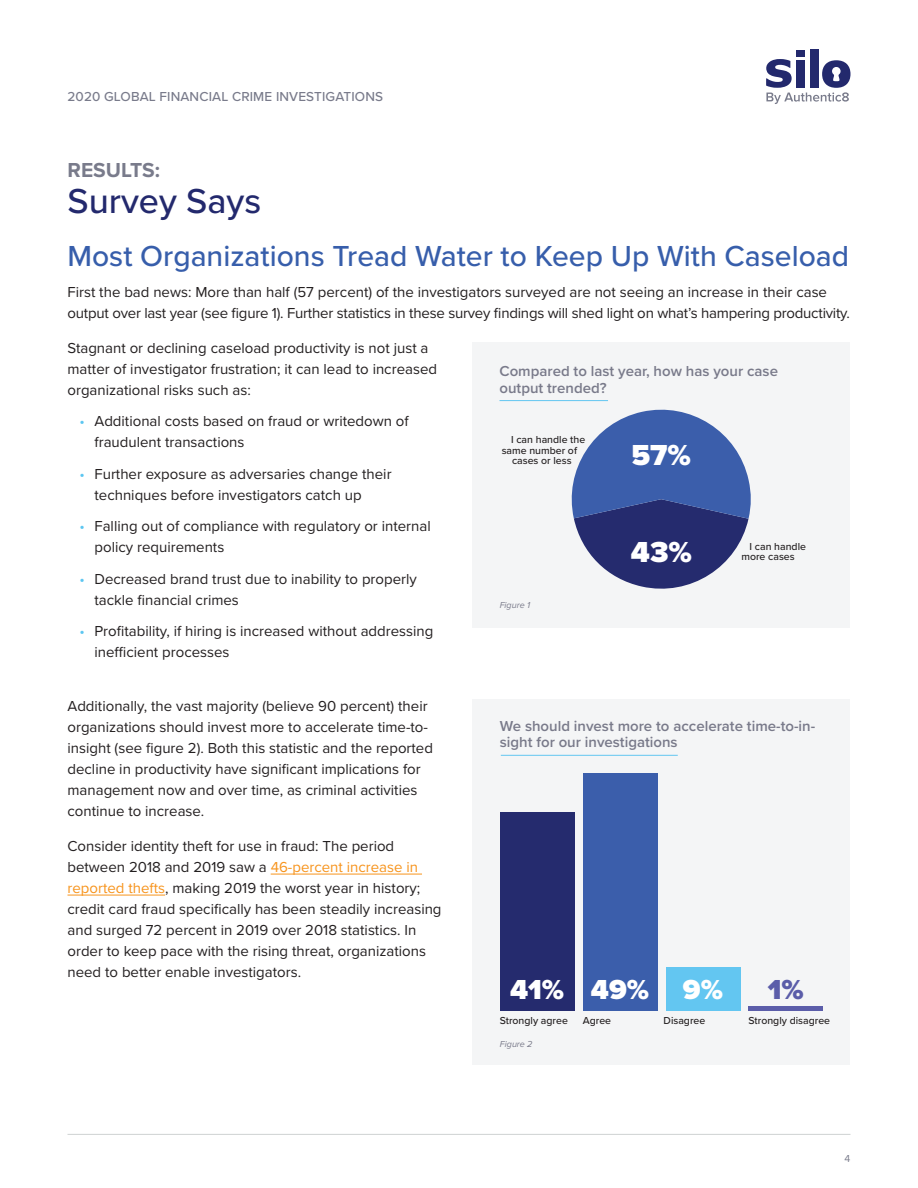
<style>
.page{position:relative;width:918px;height:1188px;background:#fff}
.page>*{position:absolute;margin:0;border:0;box-sizing:border-box;transform-origin:0 0}
.t1{font:500 36px "Proxima Nova";color:#23296d}
.t2{font:500 30px "Proxima Nova";color:#375eab}
.t3{font:900 30px "Proxima Nova";color:#fff}
.t4{font:900 28.5px "Proxima Nova";color:#fff}
.t5{font:900 28.5px "Proxima Nova";color:#5b5da9}
.t6{font:700 21px "Proxima Nova";color:#797b8b}
.p{font:15px/21px "Proxima Nova";color:#231f20}
.t7{font:600 15px/16.5px "Proxima Nova";color:#797a8a}
.t8{font:500 13.5px "Proxima Nova";letter-spacing:.01em;color:#797b8b}
.t9{font:500 10.5px/10.5px "Proxima Nova";color:#231f20}
.t10{font:10.5px "Proxima Nova";color:#797b8b}
.t11{font:italic 9px "Proxima Nova";color:#797a8a}
.s1{color:#5cc6f1}
.s2{color:#f7941d}
</style>
<div class="page">
<div style="left:796px;top:50px;width:9px;height:6px;background:#23296d"></div>
<div style="left:810px;top:50px;width:9px;height:38px;background:#23296d"></div>
<svg style="left:766px;top:59px;width:84px;height:45px"></svg>
<hr style="left:68px;top:1134px;width:782px;height:1px;background:#cfd2d2">
<div style="left:472px;top:343px;width:378px;height:285px;background:#f4f5f6"></div>
<svg style="left:563px;top:401px;width:188px;height:188px"></svg>
<hr style="left:500px;top:400px;width:108px;height:1px;background:#63c6f1">
<div style="left:472px;top:699px;width:378px;height:365px;background:#f4f5f6"></div>
<div style="left:749px;top:1006px;width:74px;height:5px;background:#5b5da9"></div>
<div style="left:666px;top:967px;width:74px;height:44px;background:#63c6f1"></div>
<div style="left:583px;top:773px;width:74px;height:238px;background:#3b5eab"></div>
<div style="left:500px;top:812px;width:75px;height:199px;background:#252b6e"></div>
<hr style="left:501px;top:755px;width:177px;height:1px;background:#63c6f1">
<hr style="left:271px;top:874px;width:151px;height:1px;background:#f7941d">
<hr style="left:68px;top:895px;width:97px;height:1px;background:#f7941d">
<p class="t8" style="left:68px;top:87px;width:317px">2020 GLOBAL FINANCIAL CRIME INVESTIGATIONS</p>
<h2 class="t6" style="left:68px;top:154px;width:94px">RESULTS:</h2>
<h2 class="t1" style="left:68px;top:174px;width:195px">Survey Says</h2>
<h3 class="t2" style="left:68px;top:234px;width:783px">Most Organizations Tread Water to Keep Up With Caseload</h3>
<p class="p" style="left:68px;top:281px;width:784px">First the bad news: More than half (57 percent) of the investigators surveyed are not seeing an increase in their case output over last year (see figure 1). Further statistics in these survey findings will shed light on what’s hampering productivity.</p>
<p class="p" style="left:68px;top:336px;width:371px">Stagnant or declining caseload productivity is not just a matter of investigator frustration; it can lead to increased organizational risks such as:</p>
<p class="p" style="left:94px;top:410px;width:316px;text-indent:-15px"><span class="s1">•</span> Additional costs based on fraud or writedown of fraudulent transactions</p>
<p class="p" style="left:94px;top:462px;width:299px;text-indent:-15px"><span class="s1">•</span> Further exposure as adversaries change their techniques before investigators catch up</p>
<p class="p" style="left:94px;top:515px;width:338px;text-indent:-15px"><span class="s1">•</span> Falling out of compliance with regulatory or internal policy requirements</p>
<p class="p" style="left:94px;top:568px;width:324px;text-indent:-15px"><span class="s1">•</span> Decreased brand trust due to inability to properly tackle financial crimes</p>
<p class="p" style="left:94px;top:620px;width:340px;text-indent:-15px"><span class="s1">•</span> Profitability, if hiring is increased without addressing inefficient processes</p>
<p class="t7" style="left:499px;top:362px;width:280px">Compared to last year, how has your case output trended?</p>
<p class="t9" style="left:511px;top:434px;width:76px">I can handle the</p>
<p class="t9" style="left:502px;top:444px;width:77px">same number of</p>
<p class="t9" style="left:512px;top:455px;width:61px">cases or less</p>
<p class="t3" style="left:631px;top:433px;width:61px">57%</p>
<p class="t3" style="left:631px;top:530px;width:63px">43%</p>
<p class="t9" style="left:741px;top:540px;width:66px;text-indent:8px">I can handle more cases</p>
<p class="t11" style="left:500px;top:599px;width:32px">Figure 1</p>
<p class="p" style="left:68px;top:695px;width:367px">Additionally, the vast majority (believe 90 percent) their organizations should invest more to accelerate time-to&shy;insight (see figure 2). Both this statistic and the reported decline in productivity have significant implications for management now and over time, as criminal activities continue to increase.</p>
<p class="p" style="left:68px;top:835px;width:376px">Consider identity theft for use in fraud: The period between 2018 and 2019 saw a <span class="s2">46-percent increase in reported thefts</span>, making 2019 the worst year in history; credit card fraud specifically has been steadily increasing and surged 72 percent in 2019 over 2018 statistics. In order to keep pace with the rising threat, organizations need to better enable investigators.</p>
<p class="t7" style="left:500px;top:717px;width:317px">We should invest more to accelerate time-to-in&shy;sight for our investigations</p>
<p class="t4" style="left:510px;top:968px;width:215px">41% 49% 9%</p>
<p class="t9" style="left:500px;top:1015px;width:70px">Strongly agree</p>
<p class="t9" style="left:583px;top:1015px;width:30px">Agree</p>
<p class="t9" style="left:664px;top:1015px;width:43px">Disagree</p>
<p class="t9" style="left:749px;top:1015px;width:83px">Strongly disagree</p>
<p class="t5" style="left:768px;top:968px;width:38px">1%</p>
<p class="t11" style="left:500px;top:1038px;width:34px">Figure 2</p>
<p class="t10" style="left:845px;top:1151px;width:7px">4</p>
</div>
